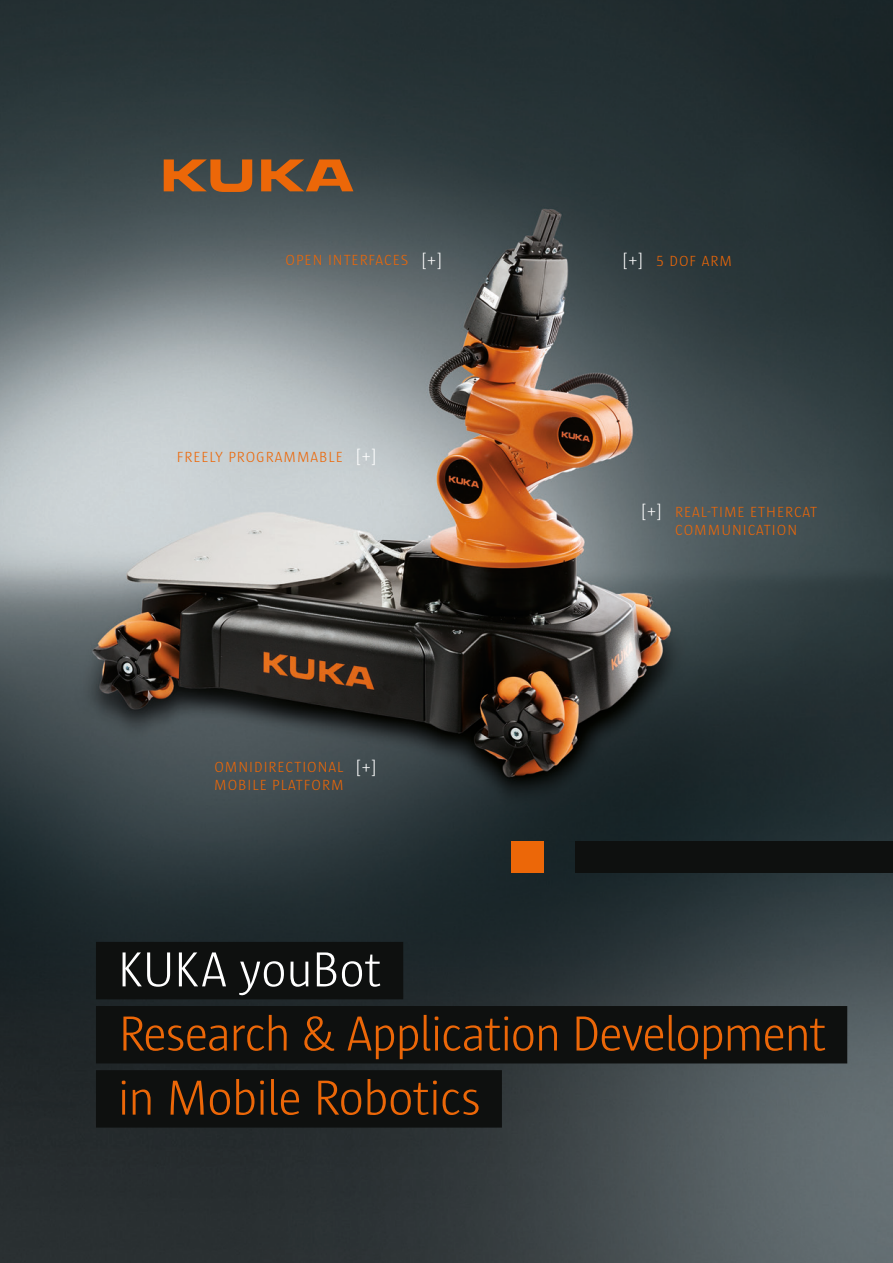
<style>
.page{position:relative;width:893px;height:1263px;background:#fff}
.page>*{position:absolute;margin:0;border:0;box-sizing:border-box;transform-origin:0 0}
.t1{font:300 50.25px/64.1px "Sun KUKA";letter-spacing:-.035em;color:#ec6708}
.t2{font:300 50.25px "Sun LTKUKA";letter-spacing:-.015em;color:#fff}
.t3{font:300 18px "Sun KUKA";color:#fff}
.t4{font:300 15px/18px "Sun KUKA";letter-spacing:.065em;color:#ec6708}
.s1{font-size:15px;color:#ec6708}
.s2{font-size:18px;color:#fff}
</style>
<div class="page">
<img style="left:0;top:0;width:893px;height:1263px">
<div style="left:96px;top:942px;width:307px;height:57px;background:#0e100f"></div>
<div style="left:96px;top:1006px;width:751px;height:57px;background:#0e100f"></div>
<div style="left:96px;top:1070px;width:406px;height:57px;background:#0e100f"></div>
<div style="left:511px;top:841px;width:33px;height:32px;background:#ec6708"></div>
<div style="left:575px;top:841px;width:318px;height:32px;background:#0e100f"></div>
<svg style="left:164px;top:159px;width:88px;height:33px"></svg>
<svg style="left:261px;top:159px;width:92px;height:32px"></svg>
<p class="t4" style="left:286px;top:251px;width:83px">OPEN INTERFAC</p>
<p class="t3" style="left:393px;top:250px;width:51px"><span class="s1">ES</span> [+]</p>
<p class="t4" style="left:177px;top:448px;width:101px">FREELY PROGRAMMA</p>
<p class="t4" style="left:319px;top:448px;width:59px">BLE <span class="s2">[+]</span></p>
<p class="t4" style="left:214px;top:758px;width:165px">OM NID IRECTIONAL <span class="s2">[+]<br></span>MO BILE PLATFORM</p>
<p class="t4" style="left:622px;top:252px;width:91px"><span class="s2">[+]</span> 5 DOF ARM</p>
<p class="t4" style="left:675px;top:503px;width:143px;text-indent:-35px"><span class="s2">[+]</span> REAL-TIM E ETHERCAT<br>COMM</p>
<p class="t4" style="left:721px;top:521px;width:77px">UNICATION</p>
<h1 class="t2" style="left:118px;top:942px;width:266px">KUKA youBot</h1>
<h1 class="t1" style="left:118px;top:1001px;width:711px">RESEARCH &amp; APPLICATION DEVELOPMENT<br>IN MOBILE ROBOTICS</h1>
</div>
